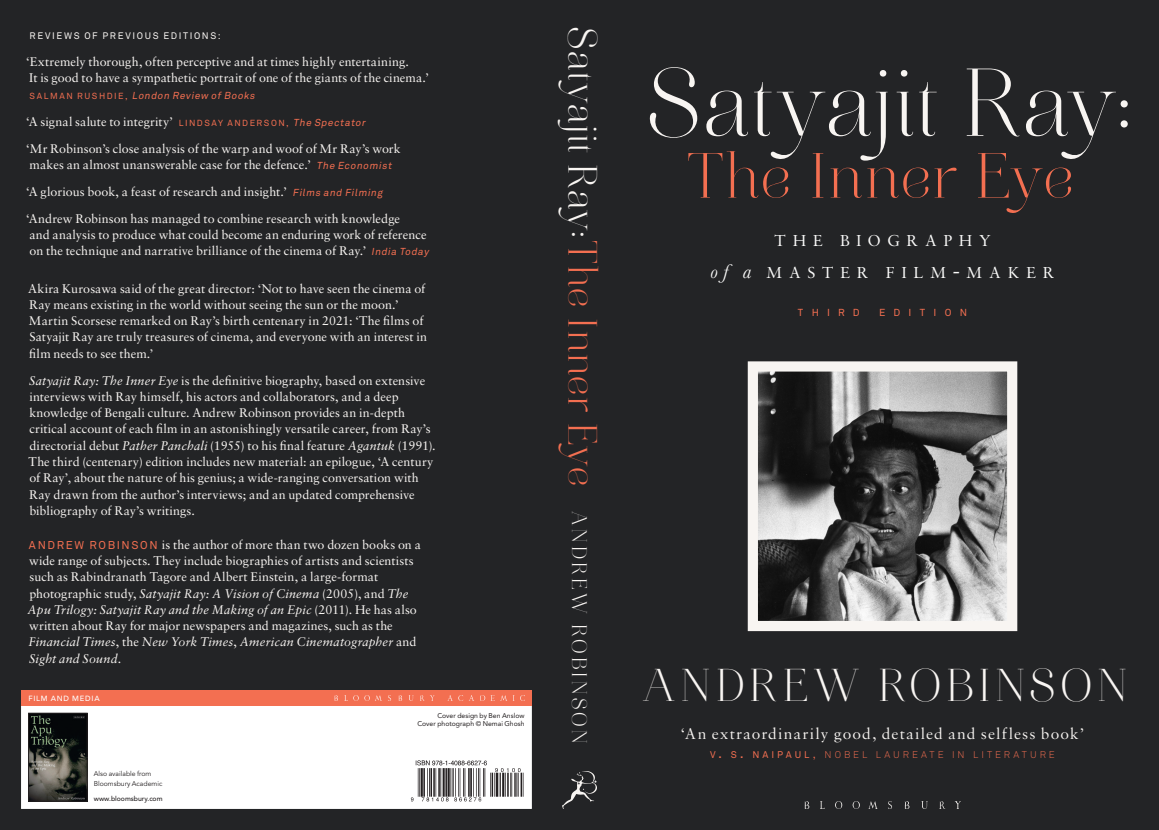
<style>
.page{position:relative;width:1159px;height:830px;background:#fff}
.page>*{position:absolute;margin:0;border:0;box-sizing:border-box;transform-origin:0 0}
.t1{font:96.62px "Aire Bold Pro";letter-spacing:.035em;color:#f8f5f2}
.t2{font:64.12px "Aire Bold Pro";letter-spacing:.04em;color:#f36f51}
.t3{font:46.25px "Aire Bold Pro";letter-spacing:.12em;color:#f8f5f2}
.t4{font:41.25px "Aire Bold Pro";letter-spacing:.035em;color:#f8f5f2}
.t5{font:21.25px "Aire Bold Pro";letter-spacing:.15em;color:#f8f5f2}
.t6{font:16.88px "Sabon";letter-spacing:.395em;color:#fbfbfa}
.t7{font:16.25px "Sabon";letter-spacing:.07em;color:#f8f5f2}
.t8{font:12.5px/16.2px "Sabon CE";letter-spacing:.005em;color:#f8f5f2}
.t9{font:10.12px "Akkurat Pro";letter-spacing:.82em;color:#f36f51}
.t10{font:italic 10px "Akkurat Pro";color:#f36f51}
.t11{font:300 9.62px "Akkurat Pro";letter-spacing:.305em;color:#f36f51}
.t12{font:9.38px "Akkurat Pro";letter-spacing:.17em;color:#f8f5f2}
.t13{font:500 7.5px "Avenir LT";letter-spacing:.1em;color:#fff}
.t14{font:6.88px "Avenir LT";color:#231f20}
.t15{font:6.88px/10px "Avenir LT";color:#231f20}
.t16{font:500 6.88px "Avenir LT";color:#231f20}
.s1{font-style:normal;font-size:8.75px}
.s2{font-family:"Akkurat Pro";font-size:8.75px;color:#f36f51}
.s3{font-family:"Akkurat Pro";font-style:italic;font-size:10px;color:#f36f51}
.s4{font-style:italic}
.s5{font-family:"Akkurat Pro";font-size:11.25px;color:#f36f51}
.s6{color:#f36f51}
.s7{font-family:"Baskerville";font-style:italic;font-size:20.5px}
.s8{font-size:24.12px}
.s9{font-weight:400}
.s10{font-weight:400;font-size:13.75px}
.s11{font-size:13.75px}
</style>
<div class="page">
<div style="left:0;top:0;width:1159px;height:829px;background:#232426"></div>
<img style="left:759px;top:372px;width:247px;height:247px">
<div style="left:748px;top:361px;width:269px;height:269px;border:10px solid #f8f5f2"></div>
<div style="left:21px;top:698px;width:510px;height:110px;background:#fff"></div>
<div style="left:21px;top:689px;width:510px;height:16px;background:#f36f51"></div>
<img style="left:410px;top:760px;width:114px;height:41px">
<img style="left:30px;top:714px;width:55px;height:85px">
<div style="left:28px;top:712px;width:59px;height:89px;border:1px solid #231f20"></div>
<img style="left:562px;top:771px;width:34px;height:37px">
<img style="left:335px;top:695px;width:189px;height:5px">
<img style="left:804px;top:801px;width:156px;height:7px">
<p class="t12" style="left:30px;top:30px;width:193px">REVIEWS OF PREVIOUS EDITIONS:</p>
<p class="t8" style="left:26px;top:54px;width:404px">‘Extremely thorough, often perceptive and at times highly entertaining.<br>It is good to have a sympathetic portrait of one of the giants of the cinema.’</p>
<p class="t10" style="left:30px;top:89px;width:229px"><span class="s1">S A L M A N R U S H D I E ,</span> London Review of Books</p>
<p class="t8" style="left:26px;top:113px;width:343px">‘A signal salute to integrity’ <span class="s2">L IND S AY A ND ER S O N,</span> <span class="s3">The Spectator</span></p>
<p class="t8" style="left:26px;top:140px;width:376px">‘Mr Robinson’s close analysis of the warp and woof of Mr Ray’s work makes an almost unanswerable case for the defence.’ <span class="s3">The Economist</span></p>
<p class="t8" style="left:26px;top:183px;width:360px">‘A glorious book, a feast of research and insight.’ <span class="s3">Films and Filming</span></p>
<p class="t8" style="left:26px;top:210px;width:406px">‘Andrew Robinson has managed to combine research with knowledge<br>and analysis to produce what could become an enduring work of reference on the technique and narrative brilliance of the cinema of Ray.’ <span class="s3">India Today</span></p>
<p class="t8" style="left:28px;top:280px;width:401px">Akira Kurosawa said of the great director: ‘Not to have seen the cinema of Ray means existing in the world without seeing the sun or the moon.’ Martin Scorsese remarked on Ray’s birth centenary in 2021: ‘The films of Satyajit Ray are truly treasures of cinema, and everyone with an interest in film needs to see them.’</p>
<p class="t8" style="left:29px;top:372px;width:409px"><span class="s4">Satyajit Ray: The Inner Eye</span> is the definitive biography, based on extensive interviews with Ray himself, his actors and collaborators, and a deep knowledge of Bengali culture. Andrew Robinson provides an in-depth critical account of each film in an astonishingly versatile career, from Ray’s directorial debut <span class="s4">Pather Panchali</span> (1955) to his final feature <span class="s4">Agantuk</span> (1991).<br>The third (centenary) edition includes new material: an epilogue, ‘A century of Ray’, about the nature of his genius; a wide-ranging conversation with Ray drawn from the author’s interviews; and an updated comprehensive bibliography of Ray’s writings.</p>
<p class="t8" style="left:28px;top:536px;width:395px"><span class="s5">ANDREW ROBINSON</span> is the author of more than two dozen books on a wide range of subjects. They include biographies of artists and scientists such as Rabindranath Tagore and Albert Einstein, a large-format photographic study, <span class="s4">Satyajit Ray: A Vision of Cinema</span> (2005), and <span class="s4">The Apu Trilogy: Satyajit Ray and the Making of an Epic</span> (2011). He has also written about Ray for major newspapers and magazines, such as the <span class="s4">Financial Times</span>, the <span class="s4">New York Times</span>, <span class="s4">American Cinematographer</span> and <span class="s4">Sight and Sound</span>.</p>
<p class="t13" style="left:28px;top:693px;width:73px">FILM AND MEDIA</p>
<p class="t15" style="left:94px;top:768px;width:70px">Also available from<br>Bloomsbury Academic</p>
<p class="t16" style="left:94px;top:794px;width:70px">www.bloomsbury.com</p>
<p class="t14" style="left:437px;top:711px;width:89px">Cover design by Ben Anslow</p>
<p class="t14" style="left:417px;top:719px;width:109px">Cover photograph © Nemai Ghosh</p>
<p class="t4" style="left:607px;top:27px;width:460px;rotate:90deg">Satyajit Ray:<span class="s6">The Inner Eye</span></p>
<p class="t5" style="left:592px;top:510px;width:234px;rotate:90deg">ANDREW ROBINSON</p>
<p class="t1" style="left:648px;top:46px;width:487px">Satyajit Ray:</p>
<p class="t2" style="left:687px;top:138px;width:388px">The Inner Eye</p>
<p class="t6" style="left:774px;top:230px;width:218px">THE BIOGRAPHY</p>
<p class="t6" style="left:710px;top:262px;width:345px"><span class="s7">of a</span> MASTER FILM<span class="s8">-</span>MAKER</p>
<p class="t9" style="left:798px;top:307px;width:63px">THIRD</p>
<p class="t9" style="left:879px;top:307px;width:90px">EDITION</p>
<p class="t3" style="left:643px;top:657px;width:485px">ANDREW ROBINSON</p>
<p class="t7" style="left:681px;top:723px;width:405px">‘An extraordinarily good, detailed and selfless book’</p>
<p class="t11" style="left:710px;top:748px;width:346px"><span class="s9">V</span><span class="s10">.</span> <span class="s9">S</span><span class="s10">.</span> <span class="s9">NAIPAUL</span><span class="s11">,</span> NOBEL LAUREATE IN LITERATURE</p>
</div>
